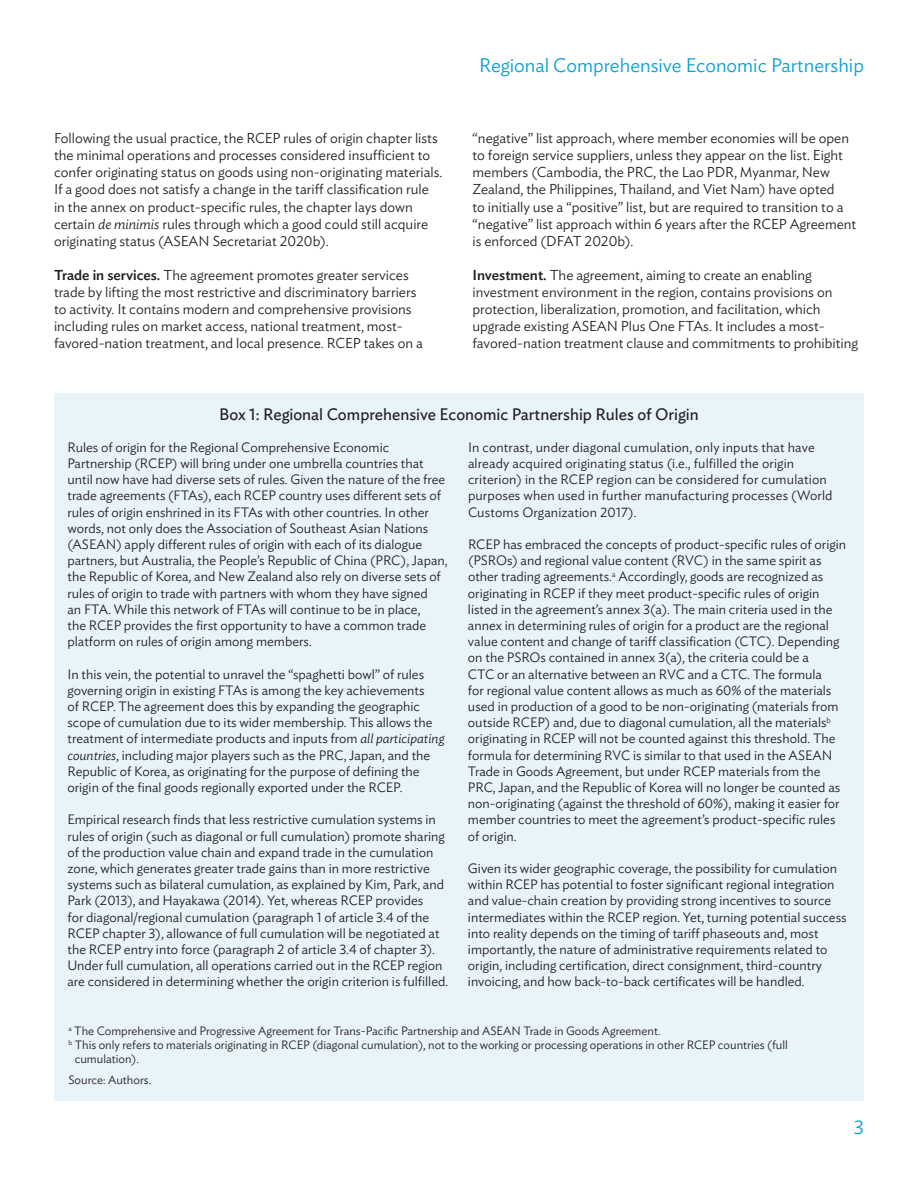
<style>
.page{position:relative;width:918px;height:1188px;background:#fff}
.page>*{position:absolute;margin:0;border:0;box-sizing:border-box;transform-origin:0 0}
.t1{font:300 19.5px "Ideal Sans";color:#089fd6}
.t2{font:16.5px "Ideal Sans";color:#231f20}
.t3{font:300 14.25px/17.1px "Ideal Sans";color:#231f20}
.t4{font:300 13.5px/16.2px "Ideal Sans";color:#231f20}
.t5{font:300 12px "Ideal Sans";color:#231f20}
.s1{font-style:italic}
.s2{font-weight:500}
</style>
<div class="page">
<div style="left:54px;top:393px;width:810px;height:52px;background:#e8f3fa"></div>
<div style="left:54px;top:428px;width:810px;height:673px;background:#e8f3fa"></div>
<p class="t3" style="left:54px;top:128px;width:390px">Following the usual practice, the RCEP rules of origin chapter lists the minimal operations and processes considered insufficient to confer originating status on goods using non-originating materials.<br>If a good does not satisfy a change in the tariff classification rule in the annex on product-specific rules, the chapter lays down certain <span class="s1">de minimis</span> rules through which a good could still acquire originating status (ASEAN Secretariat 2020b).</p>
<p class="t3" style="left:54px;top:265px;width:370px"><span class="s2">Trade in services.</span> The agreement promotes greater services trade by lifting the most restrictive and discriminatory barriers to activity. It contains modern and comprehensive provisions including rules on market access, national treatment, most&shy;favored-nation treatment, and local presence. RCEP takes on a</p>
<h1 class="t1" style="left:479px;top:50px;width:386px">Regional Comprehensive Economic Partnership</h1>
<p class="t3" style="left:472px;top:128px;width:385px">“negative” list approach, where member economies will be open to foreign service suppliers, unless they appear on the list. Eight members (Cambodia, the PRC, the Lao PDR, Myanmar, New Zealand, the Philippines, Thailand, and Viet Nam) have opted<br>to initially use a “positive” list, but are required to transition to a “negative” list approach within 6 years after the RCEP Agreement is enforced (DFAT 2020b).</p>
<p class="t3" style="left:472px;top:265px;width:387px"><span class="s2">Investment.</span> The agreement, aiming to create an enabling investment environment in the region, contains provisions on protection, liberalization, promotion, and facilitation, which upgrade existing ASEAN Plus One FTAs. It includes a most&shy;favored-nation treatment clause and commitments to prohibiting</p>
<p class="t2" style="left:219px;top:402px;width:481px">Box 1: Regional Comprehensive Economic Partnership Rules of Origin</p>
<p class="t4" style="left:68px;top:438px;width:382px">Rules of origin for the Regional Comprehensive Economic Partnership (RCEP) will bring under one umbrella countries that until now have had diverse sets of rules. Given the nature of the free trade agreements (FTAs), each RCEP country uses different sets of rules of origin enshrined in its FTAs with other countries. In other words, not only does the Association of Southeast Asian Nations (ASEAN) apply different rules of origin with each of its dialogue partners, but Australia, the People’s Republic of China (PRC), Japan, the Republic of Korea, and New Zealand also rely on diverse sets of rules of origin to trade with partners with whom they have signed<br>an FTA. While this network of FTAs will continue to be in place,<br>the RCEP provides the first opportunity to have a common trade platform on rules of origin among members.</p>
<p class="t4" style="left:68px;top:665px;width:379px">In this vein, the potential to unravel the “spaghetti bowl” of rules governing origin in existing FTAs is among the key achievements<br>of RCEP. The agreement does this by expanding the geographic scope of cumulation due to its wider membership. This allows the treatment of intermediate products and inputs from <span class="s1">all participating countries</span>, including major players such as the PRC, Japan, and the Republic of Korea, as originating for the purpose of defining the origin of the final goods regionally exported under the RCEP.</p>
<p class="t4" style="left:68px;top:810px;width:382px">Empirical research finds that less restrictive cumulation systems in rules of origin (such as diagonal or full cumulation) promote sharing of the production value chain and expand trade in the cumulation zone, which generates greater trade gains than in more restrictive systems such as bilateral cumulation, as explained by Kim, Park, and Park (2013), and Hayakawa (2014). Yet, whereas RCEP provides<br>for diagonal/regional cumulation (paragraph 1 of article 3.4 of the RCEP chapter 3), allowance of full cumulation will be negotiated at the RCEP entry into force (paragraph 2 of article 3.4 of chapter 3).<br>Under full cumulation, all operations carried out in the RCEP region are considered in determining whether the origin criterion is fulfilled.</p>
<p class="t4" style="left:468px;top:438px;width:366px">In contrast, under diagonal cumulation, only inputs that have already acquired originating status (i.e., fulfilled the origin criterion) in the RCEP region can be considered for cumulation purposes when used in further manufacturing processes (World Customs Organization 2017).</p>
<p class="t4" style="left:468px;top:535px;width:380px">RCEP has embraced the concepts of product-specific rules of origin (PSROs) and regional value content (RVC) in the same spirit as other trading agreements.<sup>a</sup> Accordingly, goods are recognized as originating in RCEP if they meet product-specific rules of origin listed in the agreement’s annex 3(a). The main criteria used in the annex in determining rules of origin for a product are the regional value content and change of tariff classification (CTC). Depending on the PSROs contained in annex 3(a), the criteria could be a<br>CTC or an alternative between an RVC and a CTC. The formula<br>for regional value content allows as much as 60% of the materials used in production of a good to be non-originating (materials from outside RCEP) and, due to diagonal cumulation, all the materials<sup>b </sup>originating in RCEP will not be counted against this threshold. The formula for determining RVC is similar to that used in the ASEAN Trade in Goods Agreement, but under RCEP materials from the PRC, Japan, and the Republic of Korea will no longer be counted as non-originating (against the threshold of 60%), making it easier for member countries to meet the agreement’s product-specific rules of origin.</p>
<p class="t4" style="left:468px;top:859px;width:380px">Given its wider geographic coverage, the possibility for cumulation within RCEP has potential to foster significant regional integration and value-chain creation by providing strong incentives to source intermediates within the RCEP region. Yet, turning potential success into reality depends on the timing of tariff phaseouts and, most importantly, the nature of administrative requirements related to origin, including certification, direct consignment, third-country invoicing, and how back-to-back certificates will be handled.</p>
<p class="t5" style="left:68px;top:1021px;width:594px"><sup>a</sup> The Comprehensive and Progressive Agreement for Trans-Pacific Partnership and ASEAN Trade in Goods Agreement.</p>
<p class="t5" style="left:68px;top:1036px;width:721px"><sup>b</sup> This only refers to materials originating in RCEP (diagonal cumulation), not to the working or processing operations in other RCEP countries (full</p>
<p class="t5" style="left:75px;top:1050px;width:66px">cumulation).</p>
<p class="t5" style="left:68px;top:1071px;width:84px">Source: Authors.</p>
<h1 class="t1" style="left:854px;top:1112px;width:12px">3</h1>
</div>
